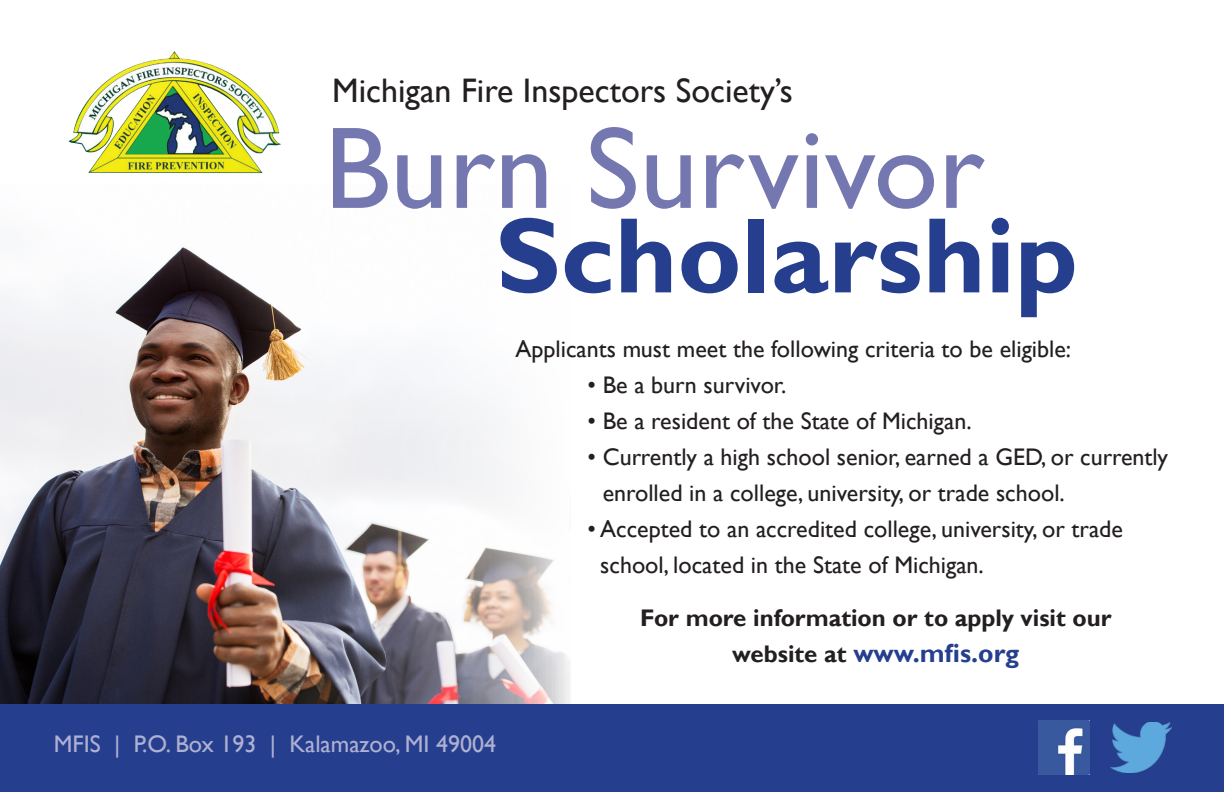
<style>
.page{position:relative;width:1224px;height:792px;background:#fff}
.page>*{position:absolute;margin:0;border:0;box-sizing:border-box;transform-origin:0 0}
.t1{font:117px "Gill Sans";color:#7477b0}
.t2{font:700 108px "Gill Sans";color:#253f8e}
.t3{font:34px "Gill Sans";color:#231f20}
.t4{font:700 26px "Gill Sans";color:#253f8e}
.t5{font:24px/36px "Gill Sans";color:#231f20}
.t6{font:700 24px "Gill Sans";color:#231f20}
.t7{font:24px "Gill Sans";color:#afb0d2}
.s1{font-size:24px;color:#231f20}
</style>
<div class="page">
<img style="left:0;top:247px;width:571px;height:458px">
<div style="left:0;top:705px;width:1224px;height:87px;background:#253f8e"></div>
<img style="left:68px;top:51px;width:213px;height:122px">
<img style="left:1039px;top:720px;width:50px;height:54px">
<img style="left:1110px;top:722px;width:62px;height:50px">
<p class="t3" style="left:332px;top:71px;width:462px">Michigan Fire Inspectors Society’s</p>
<p class="t1" style="left:324px;top:100px;width:662px">Burn Survivor</p>
<p class="t2" style="left:495px;top:191px;width:584px">Scholarship</p>
<p class="t5" style="left:516px;top:331px;width:557px">Applicants must meet the following criteria to be eligible:</p>
<p class="t5" style="left:588px;top:367px;width:200px">• Be a burn survivor.</p>
<p class="t5" style="left:588px;top:403px;width:386px">• Be a resident of the State of Michigan.</p>
<p class="t5" style="left:603px;top:439px;width:567px;text-indent:-15px">• Currently a high school senior, earned a GED, or currently enrolled in a college, university, or trade school.</p>
<p class="t5" style="left:600px;top:511px;width:524px;text-indent:-13px">• Accepted to an accredited college, university, or trade school, located in the State of Michigan.</p>
<p class="t6" style="left:640px;top:603px;width:473px">For more information or to apply visit our</p>
<p class="t4" style="left:732px;top:637px;width:289px"><span class="s1">website at</span> www.mfis.org</p>
<p class="t7" style="left:54px;top:730px;width:444px">MFIS | P.O. Box 193 | Kalamazoo, MI 49004</p>
</div>
